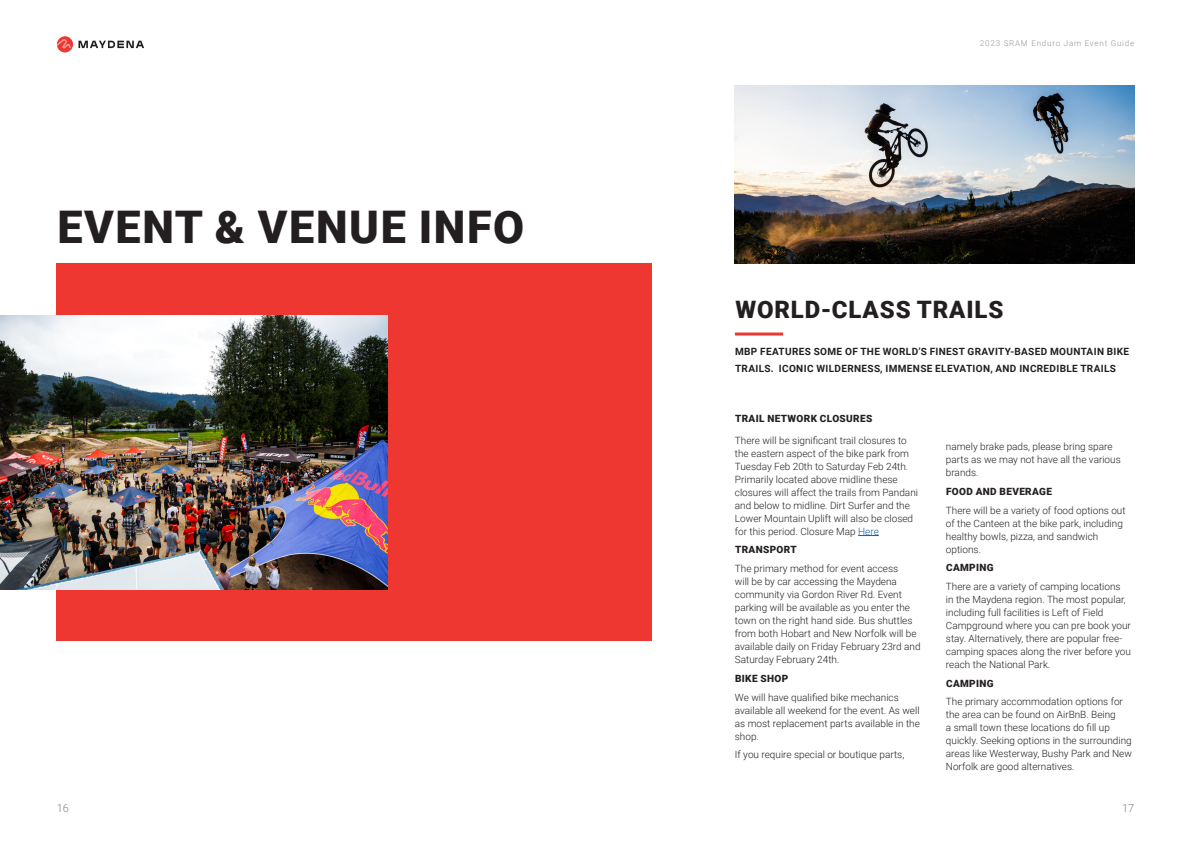
<style>
.page{position:relative;width:1191px;height:842px;background:#fff}
.page>*{position:absolute;margin:0;border:0;box-sizing:border-box;transform-origin:0 0}
.Title_Level_01_48pts{font:900 45px "Roboto";letter-spacing:.035em;color:#231f20}
.Title_Level_02{font:900 24px "Roboto";letter-spacing:.035em;color:#231f20}
.t1{font:300 11px "Roboto";color:#808285}
.Body_Text{font:300 10px/13px "Roboto";color:#231f20}
.Sub_Level_01{font:700 10px/17px "Roboto";letter-spacing:.035em;color:#231f20}
.Bold_02{font:900 10px "Roboto";letter-spacing:.035em;color:#231f20}
.Title_Level_05{font:900 10px "Roboto";letter-spacing:.035em;color:#231f20}
.t2{font:300 8px "Roboto";letter-spacing:.1em;color:#939598}
.s1{color:#175d9e}
</style>
<div class="page">
<hr style="left:735px;top:332px;width:48px;height:3px;background:#ee3731">
<div style="left:57px;top:264px;width:595px;height:377px;background:#ee3731"></div>
<img style="left:0;top:315px;width:387px;height:274px">
<svg style="left:57px;top:36px;width:87px;height:16px"></svg>
<img style="left:735px;top:85px;width:399px;height:179px">
<svg style="left:858px;top:535px;width:21px;height:1px"></svg>
<p class="Title_Level_01_48pts" style="left:57px;top:195px;width:468px">EVENT &amp; VENUE INFO</p>
<p class="t2" style="left:980px;top:37px;width:156px">2023 SRAM Enduro Jam Event Guide</p>
<p class="Title_Level_02" style="left:735px;top:292px;width:270px">WORLD-CLASS TRAILS</p>
<p class="Sub_Level_01" style="left:735px;top:343px;width:396px">MBP FEATURES SOME OF THE WORLD’S FINEST GRAVITY-BASED MOUNTAIN BIKE<br>TRAILS. ICONIC WILDERNESS, IMMENSE ELEVATION, AND INCREDIBLE TRAILS</p>
<p class="Title_Level_05" style="left:735px;top:412px;width:139px">TRAIL NETWORK CLOSURES</p>
<p class="Body_Text" style="left:735px;top:433px;width:185px">There will be significant trail closures to the eastern aspect of the bike park from Tuesday Feb 20th to Saturday Feb 24th.<br>Primarily located above midline these closures will affect the trails from Pandani and below to midline. Dirt Surfer and the Lower Mountain Uplift will also be closed for this period. Closure Map <span class="s1">Here</span></p>
<p class="Bold_02" style="left:735px;top:543px;width:63px">TRANSPORT</p>
<p class="Body_Text" style="left:735px;top:562px;width:187px">The primary method for event access<br>will be by car accessing the Maydena community via Gordon River Rd. Event parking will be available as you enter the town on the right hand side. Bus shuttles from both Hobart and New Norfolk will be available daily on Friday February 23rd and Saturday February 24th.</p>
<p class="Bold_02" style="left:735px;top:671px;width:55px">BIKE SHOP</p>
<p class="Body_Text" style="left:735px;top:690px;width:186px">We will have qualified bike mechanics available all weekend for the event. As well as most replacement parts available in the shop.</p>
<p class="Body_Text" style="left:735px;top:748px;width:171px">If you require special or boutique parts,</p>
<p class="Body_Text" style="left:946px;top:440px;width:176px">namely brake pads, please bring spare parts as we may not have all the various brands.</p>
<p class="Bold_02" style="left:946px;top:484px;width:107px">FOOD AND BEVERAGE</p>
<p class="Body_Text" style="left:946px;top:503px;width:181px">There will be a variety of food options out of the Canteen at the bike park, including healthy bowls, pizza, and sandwich options.</p>
<p class="Bold_02" style="left:946px;top:561px;width:49px">CAMPING</p>
<p class="Body_Text" style="left:946px;top:579px;width:186px">There are a variety of camping locations<br>in the Maydena region. The most popular, including full facilities is Left of Field Campground where you can pre book your stay. Alternatively, there are popular free&shy;camping spaces along the river before you reach the National Park.</p>
<p class="Bold_02" style="left:946px;top:676px;width:49px">CAMPING</p>
<p class="Body_Text" style="left:946px;top:695px;width:187px">The primary accommodation options for the area can be found on AirBnB. Being<br>a small town these locations do fill up quickly. Seeking options in the surrounding areas like Westerway, Bushy Park and New Norfolk are good alternatives.</p>
<p class="t1" style="left:57px;top:801px;width:14px">16</p>
<p class="t1" style="left:1122px;top:801px;width:14px">17</p>
</div>
